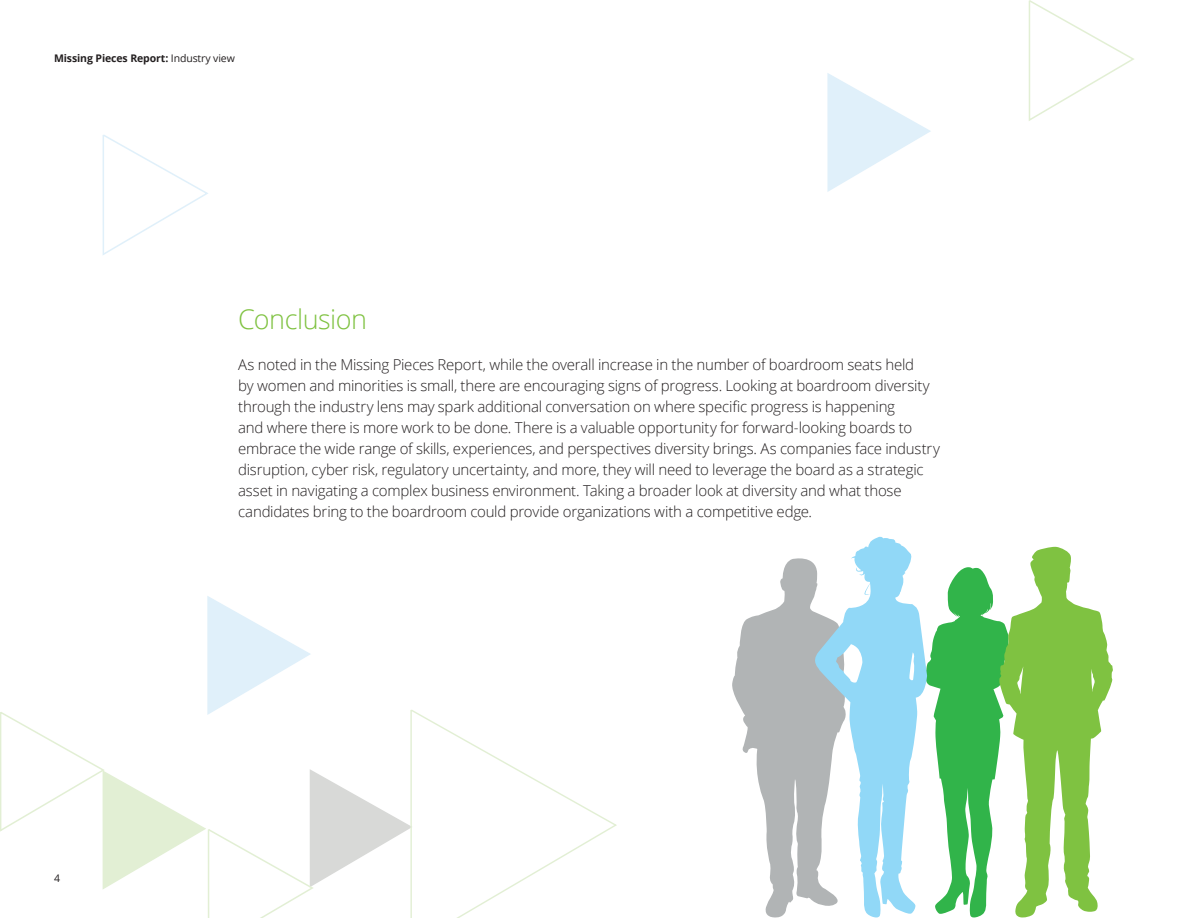
<style>
.page{position:relative;width:1188px;height:918px;background:#fff}
.page>*{position:absolute;margin:0;border:0;box-sizing:border-box;transform-origin:0 0}
.Introduction__14_18p{font:300 27px "Open Sans";letter-spacing:-.02em;color:#7fc241}
.Body_copy__8_5_12pt{font:300 15px/21px "Open Sans";letter-spacing:-.015em;color:#231f20}
.t1{font:700 10.5px "Open Sans";letter-spacing:-.01em;color:#231f20}
.t2{font:10.5px "Open Sans";color:#231f20}
.s1{font-weight:400}
</style>
<div class="page">
<svg style="left:102px;top:135px;width:106px;height:120px"></svg>
<svg style="left:0;top:596px;width:409px;height:322px"></svg>
<svg style="left:1028px;top:0;width:106px;height:121px"></svg>
<svg style="left:827px;top:73px;width:104px;height:119px"></svg>
<svg style="left:927px;top:547px;width:186px;height:370px"></svg>
<svg style="left:732px;top:558px;width:78px;height:360px"></svg>
<svg style="left:810px;top:536px;width:117px;height:381px"></svg>
<svg style="left:409px;top:709px;width:208px;height:209px"></svg>
<p class="t1" style="left:54px;top:51px;width:182px">Missing Pieces Report: <span class="s1">Industry view</span></p>
<p class="t2" style="left:54px;top:871px;width:8px">4</p>
<p class="Introduction__14_18p" style="left:238px;top:301px;width:130px">Conclusion</p>
<p class="Body_copy__8_5_12pt" style="left:238px;top:354px;width:703px">As noted in the Missing Pieces Report, while the overall increase in the number of boardroom seats held<br>by women and minorities is small, there are encouraging signs of progress. Looking at boardroom diversity through the industry lens may spark additional conversation on where specific progress is happening<br>and where there is more work to be done. There is a valuable opportunity for forward-looking boards to embrace the wide range of skills, experiences, and perspectives diversity brings. As companies face industry disruption, cyber risk, regulatory uncertainty, and more, they will need to leverage the board as a strategic asset in navigating a complex business environment. Taking a broader look at diversity and what those candidates bring to the boardroom could provide organizations with a competitive edge.</p>
</div>
